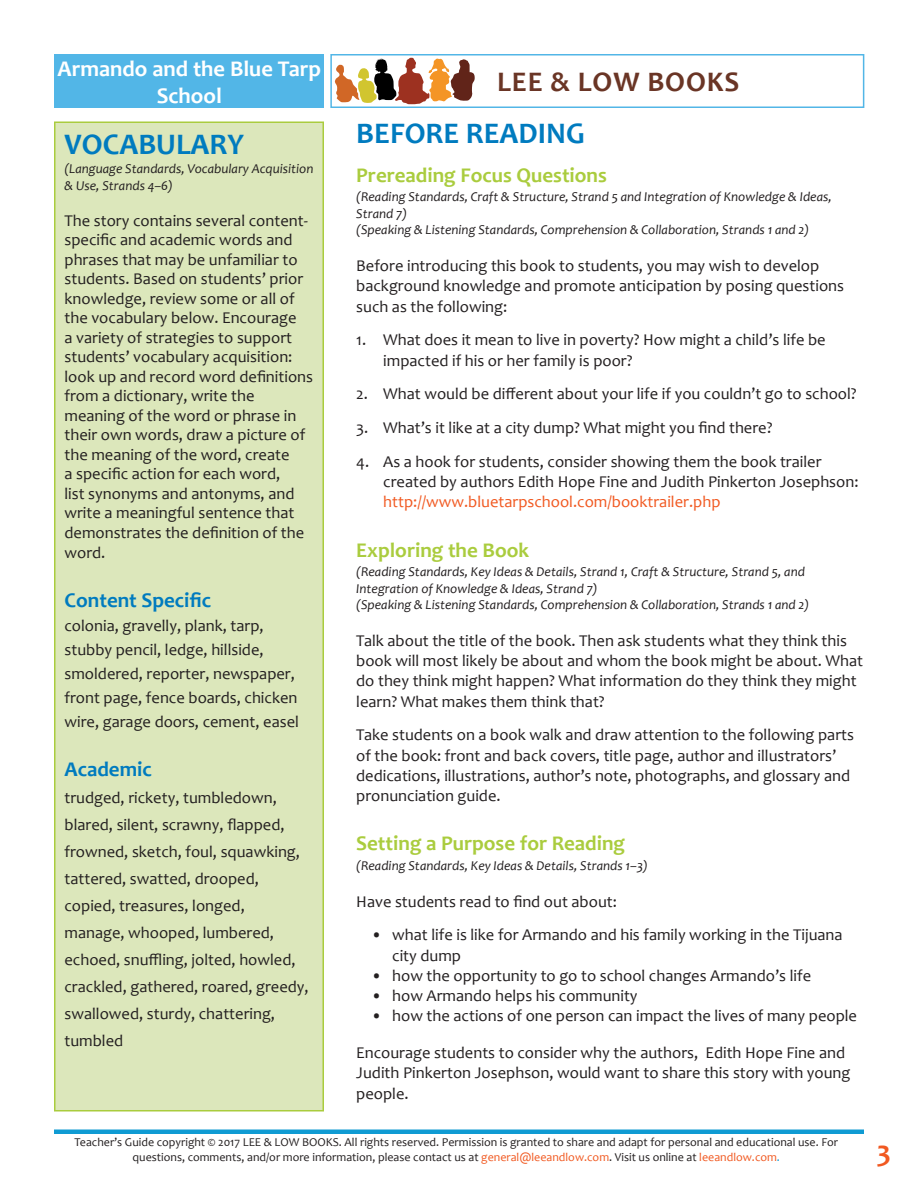
<style>
.page{position:relative;width:918px;height:1188px;background:#fff}
.page>*{position:absolute;margin:0;border:0;box-sizing:border-box;transform-origin:0 0}
.Blue_Single_Column_H{font:700 30px "Candara";color:#007bbf}
.t1{font:700 30px "Candara";color:#f15921}
.t2{font:700 28.5px "Candara";letter-spacing:.03em;color:#6a3525}
.t3{font:700 22.5px/27px "Candara";color:#fff;text-align:center}
.Green_Running_heads{font:700 21px "Candara";color:#aacc3e}
.blue_running_heads{font:700 21px "Candara";color:#007bbf}
.text{font:16.5px/19.5px "Candara";color:#231f20}
.small_italic_subhead{font:italic 13.5px/16.5px "Candara";color:#231f20}
.t4{font:12px/14.4px "Candara";color:#231f20;text-align:center}
.s1{color:#f15921}
.s2{color:#0f9bd3}
</style>
<div class="page">
<hr style="left:54px;top:1130px;width:810px;height:4px;background:#0f9bd3">
<div style="left:54px;top:54px;width:270px;height:54px;background:#52b6e7"></div>
<svg style="left:335px;top:58px;width:140px;height:46px"></svg>
<div style="left:330px;top:54px;width:534px;height:54px;border:2px solid #52b6e7"></div>
<div style="left:55px;top:122px;width:268px;height:989px;background:#dce7bb"></div>
<div style="left:54px;top:122px;width:270px;height:990px;border:2px solid #aacc3e"></div>
<h3 class="t3" style="left:58px;top:55px;width:265px">Armando and the Blue Tarp<br>School</h3>
<p class="Blue_Single_Column_H" style="left:64px;top:125px;width:181px">VOCABULARY</p>
<p class="small_italic_subhead" style="left:64px;top:160px;width:251px">(Language Standards, Vocabulary Acquisition &amp; Use, Strands 4–6)</p>
<p class="text" style="left:64px;top:210px;width:250px">The story contains several content&shy;specific and academic words and phrases that may be unfamiliar to students. Based on students’ prior knowledge, review some or all of the vocabulary below. Encourage<br>a variety of strategies to support students’ vocabulary acquisition: look up and record word definitions from a dictionary, write the meaning of the word or phrase in their own words, draw a picture of the meaning of the word, create<br>a specific action for each word,<br>list synonyms and antonyms, and write a meaningful sentence that demonstrates the definition of the word.</p>
<p class="blue_running_heads" style="left:64px;top:587px;width:148px">Content Specific</p>
<p class="text" style="left:64px;top:614px;width:236px;line-height:24px">colonia, gravelly, plank, tarp, stubby pencil, ledge, hillside, smoldered, reporter, newspaper, front page, fence boards, chicken wire, garage doors, cement, easel</p>
<p class="blue_running_heads" style="left:64px;top:756px;width:89px">Academic</p>
<p class="text" style="left:64px;top:784px;width:246px;line-height:27px">trudged, rickety, tumbledown, blared, silent, scrawny, flapped, frowned, sketch, foul, squawking, tattered, swatted, drooped, copied, treasures, longed, manage, whooped, lumbered, echoed, snuffling, jolted, howled, crackled, gathered, roared, greedy, swallowed, sturdy, chattering, tumbled</p>
<h2 class="t2" style="left:497px;top:64px;width:244px">LEE &amp; LOW BOOKS</h2>
<p class="Blue_Single_Column_H" style="left:356px;top:115px;width:230px">BEFORE READING</p>
<p class="Green_Running_heads" style="left:356px;top:162px;width:252px">Prereading Focus Questions</p>
<p class="small_italic_subhead" style="left:356px;top:189px;width:477px">(Reading Standards, Craft &amp; Structure, Strand 5 and Integration of Knowledge &amp; Ideas,<br>Strand 7)</p>
<p class="small_italic_subhead" style="left:356px;top:222px;width:454px">(Speaking &amp; Listening Standards, Comprehension &amp; Collaboration, Strands 1 and 2)</p>
<p class="text" style="left:356px;top:256px;width:489px;line-height:20.2px">Before introducing this book to students, you may wish to develop background knowledge and promote anticipation by posing questions such as the following:</p>
<p class="text" style="left:383px;top:330px;width:444px;line-height:20.2px;text-indent:-27px">1. What does it mean to live in poverty? How might a child’s life be impacted if his or her family is poor?</p>
<p class="text" style="left:356px;top:384px;width:502px">2. What would be different about your life if you couldn’t go to school?</p>
<p class="text" style="left:356px;top:418px;width:418px">3. What’s it like at a city dump? What might you find there?</p>
<p class="text" style="left:383px;top:451px;width:477px;line-height:20.2px;text-indent:-27px">4. As a hook for students, consider showing them the book trailer created by authors Edith Hope Fine and Judith Pinkerton Josephson: <span class="s1">http://www.bluetarpschool.com/booktrailer.php</span></p>
<p class="Green_Running_heads" style="left:356px;top:537px;width:175px">Exploring the Book</p>
<p class="small_italic_subhead" style="left:356px;top:563px;width:450px">(Reading Standards, Key Ideas &amp; Details, Strand 1, Craft &amp; Structure, Strand 5, and<br>Integration of Knowledge &amp; Ideas, Strand 7)</p>
<p class="small_italic_subhead" style="left:356px;top:596px;width:454px">(Speaking &amp; Listening Standards, Comprehension &amp; Collaboration, Strands 1 and 2)</p>
<p class="text" style="left:356px;top:630px;width:508px;line-height:20.2px">Talk about the title of the book. Then ask students what they think this book will most likely be about and whom the book might be about. What do they think might happen? What information do they think they might learn? What makes them think that?</p>
<p class="text" style="left:356px;top:725px;width:499px;line-height:20.2px">Take students on a book walk and draw attention to the following parts of the book: front and back covers, title page, author and illustrators’ dedications, illustrations, author’s note, photographs, and glossary and pronunciation guide.</p>
<p class="Green_Running_heads" style="left:356px;top:830px;width:270px">Setting a Purpose for Reading</p>
<p class="small_italic_subhead" style="left:356px;top:857px;width:293px">(Reading Standards, Key Ideas &amp; Details, Strands 1–3)</p>
<p class="text" style="left:356px;top:891px;width:262px">Have students read to find out about:</p>
<p class="text" style="left:392px;top:925px;width:452px;line-height:20.2px;text-indent:-21px">• what life is like for Armando and his family working in the Tijuana city dump</p>
<p class="text" style="left:371px;top:966px;width:441px">• how the opportunity to go to school changes Armando’s life</p>
<p class="text" style="left:371px;top:986px;width:268px">• how Armando helps his community</p>
<p class="text" style="left:371px;top:1006px;width:487px">• how the actions of one person can impact the lives of many people</p>
<p class="text" style="left:356px;top:1042px;width:496px;line-height:20.2px">Encourage students to consider why the authors, Edith Hope Fine and<br>Judith Pinkerton Josephson, would want to share this story with young people.</p>
<p class="t4" style="left:74px;top:1135px;width:765px">Teacher’s Guide copyright © 2017 LEE &amp; LOW BOOKS. All rights reserved. Permission is granted to share and adapt for personal and educational use. For questions, comments, and/or more information, please contact us at <span class="s1">general@leeandlow.com</span>. Visit us online at <span class="s1">leeandlow.com</span><span class="s2">.</span></p>
<h1 class="t1" style="left:877px;top:1133px;width:16px">3</h1>
</div>
